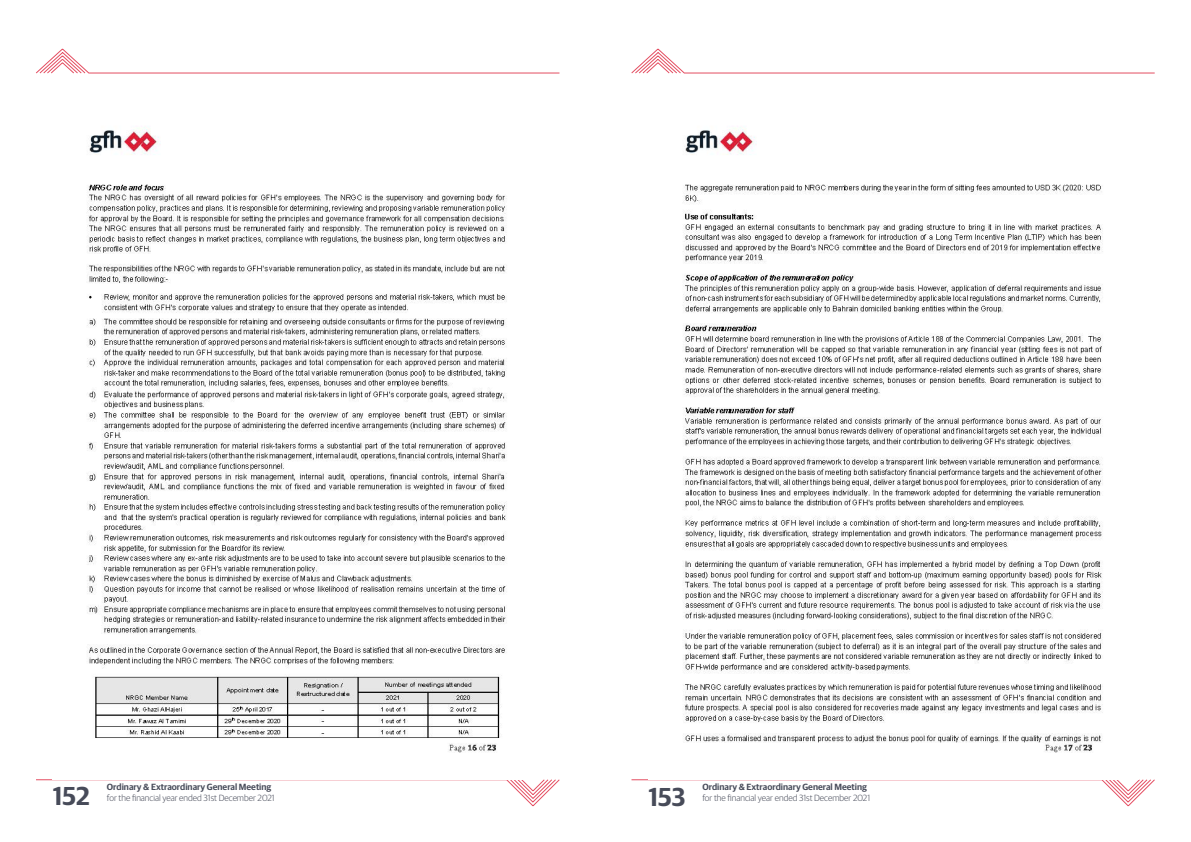
<style>
.page{position:relative;width:1191px;height:842px;background:#fff}
.page>*{position:absolute;margin:0;border:0;box-sizing:border-box;transform-origin:0 0}
.t1{font:600 26px "Guardian Sans";color:#474b59}
.t2{font:300 9px "Guardian Sans";color:#474b59}
.t3{font:600 9px "Guardian Sans";color:#474b59}
</style>
<div class="page">
<svg style="left:631px;top:48px;width:524px;height:26px"></svg>
<svg style="left:36px;top:48px;width:524px;height:26px"></svg>
<svg style="left:631px;top:779px;width:524px;height:28px"></svg>
<svg style="left:36px;top:779px;width:524px;height:28px"></svg>
<img style="left:683px;top:127px;width:420px;height:626px">
<img style="left:87px;top:127px;width:420px;height:626px">
<p class="t3" style="left:107px;top:780px;width:166px">Ordinary &amp; Extraordinary General Meeting</p>
<p class="t2" style="left:107px;top:791px;width:169px">for the financial year ended 31st December 2021</p>
<h1 class="t1" style="left:648px;top:777px;width:39px">153</h1>
<p class="t3" style="left:702px;top:780px;width:166px">Ordinary &amp; Extraordinary General Meeting</p>
<h1 class="t1" style="left:53px;top:777px;width:39px">152</h1>
<p class="t2" style="left:702px;top:792px;width:169px">for the financial year ended 31st December 2021</p>
</div>
